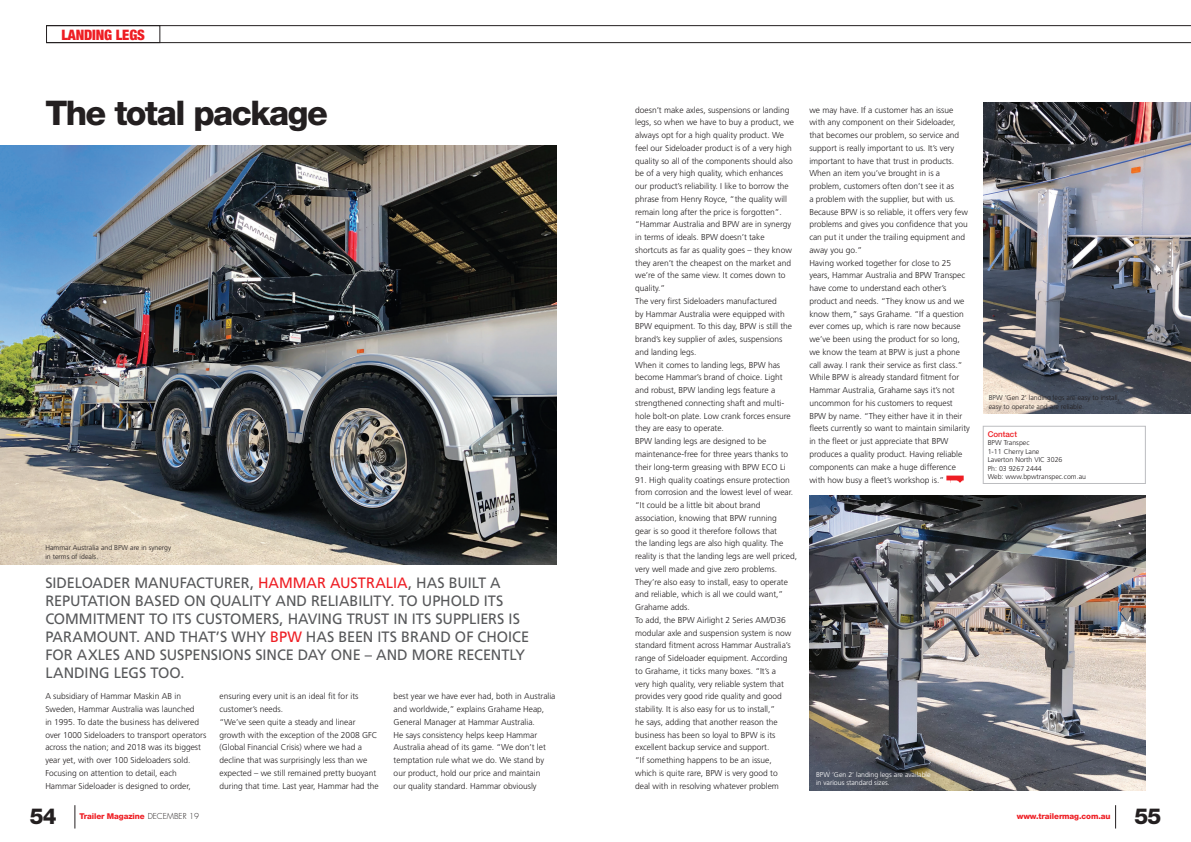
<style>
.page{position:relative;width:1191px;height:842px;background:#fff}
.page>*{position:absolute;margin:0;border:0;box-sizing:border-box;transform-origin:0 0}
.Heading_NEW{font:800 34px "Helvetica Neue";letter-spacing:-.045em;color:#231f20}
.t1{font:800 22px "Helvetica Neue";color:#231f20}
.Intro_NEW{font:15px/18px "Frutiger";color:#57585a}
.t2{font:900 condensed 14.4px "Helvetica Neue";letter-spacing:-.01em;color:#ee1d23}
.BodyCopy_NEW{font:300 8.5px/12.8px "Frutiger";color:#231f20}
.t3{font:800 8px "Helvetica Neue";letter-spacing:-.01em;color:#ee1d23}
.Contact_NEW{font:500 8px "Helvetica Neue";color:#ee1d23}
.Captions_NEW{font:300 7px/8.4px "Frutiger";color:#231f20}
.Contact_NEW-2{font:300 7px "Frutiger";color:#231f20}
.Captions_NEW-2{font:300 7px/8.4px "Frutiger";color:#fff}
.s1{color:#ee1d23}
.s2{font-family:"Futura";font-weight:300;color:#231f20}
</style>
<div class="page">
<hr style="left:46px;top:25px;width:1145px;height:1px;background:#231f20">
<hr style="left:46px;top:42px;width:1145px;height:1px;background:#231f20">
<svg style="left:75px;top:805px;width:1px;height:23px"></svg>
<svg style="left:1115px;top:805px;width:1px;height:23px"></svg>
<div style="left:46px;top:26px;width:114px;height:17px;border:1px solid #231f20"></div>
<img style="left:0;top:146px;width:556px;height:418px">
<svg style="left:946px;top:476px;width:17px;height:6px"></svg>
<div style="left:983px;top:426px;width:162px;height:58px;border:1px solid #bcbdc0"></div>
<img style="left:809px;top:495px;width:336px;height:296px">
<img style="left:983px;top:102px;width:208px;height:311px">
<h3 class="t2" style="left:61px;top:26px;width:85px">LANDING LEGS</h3>
<p class="Heading_NEW" style="left:45px;top:93px;width:284px">The total package</p>
<p class="Captions_NEW" style="left:45px;top:544px;width:127px">Hammar Australia and BPW are in synergy in terms of ideals.</p>
<p class="Intro_NEW" style="left:45px;top:574px;width:485px">SIDELOADER MANUFACTURER, <span class="s1">HAMMAR AUSTRALIA</span>, HAS BUILT A REPUTATION BASED ON QUALITY AND RELIABILITY. TO UPHOLD ITS COMMITMENT TO ITS CUSTOMERS, HAVING TRUST IN ITS SUPPLIERS IS PARAMOUNT. AND THAT’S WHY <span class="s1">BPW</span> HAS BEEN ITS BRAND OF CHOICE FOR AXLES AND SUSPENSIONS SINCE DAY ONE – AND MORE RECENTLY LANDING LEGS TOO.</p>
<p class="BodyCopy_NEW" style="left:45px;top:690px;width:162px">A subsidiary of Hammar Maskin AB in Sweden, Hammar Australia was launched<br>in 1995. To date the business has delivered over 1000 Sideloaders to transport operators across the nation; and 2018 was its biggest year yet, with over 100 Sideloaders sold.</p>
<p class="BodyCopy_NEW" style="left:45px;top:766px;width:147px">Focusing on attention to detail, each<br>Hammar Sideloader is designed to order,</p>
<p class="BodyCopy_NEW" style="left:219px;top:690px;width:140px">ensuring every unit is an ideal fit for its customer’s needs.</p>
<p class="BodyCopy_NEW" style="left:219px;top:715px;width:161px">“We’ve seen quite a steady and linear growth with the exception of the 2008 GFC (Global Financial Crisis) where we had a decline that was surprisingly less than we expected – we still remained pretty buoyant during that time. Last year, Hammar had the</p>
<p class="BodyCopy_NEW" style="left:394px;top:690px;width:163px">best year we have ever had, both in Australia and worldwide,” explains Grahame Heap,<br>General Manager at Hammar Australia.</p>
<p class="BodyCopy_NEW" style="left:394px;top:728px;width:154px">He says consistency helps keep Hammar Australia ahead of its game. “We don’t let temptation rule what we do. We stand by our product, hold our price and maintain our quality standard. Hammar obviously</p>
<p class="BodyCopy_NEW" style="left:635px;top:103px;width:160px">doesn’t make axles, suspensions or landing legs, so when we have to buy a product, we always opt for a high quality product. We feel our Sideloader product is of a very high quality so all of the components should also be of a very high quality, which enhances our product’s reliability. I like to borrow the phrase from Henry Royce, “the quality will remain long after the price is forgotten”.</p>
<p class="BodyCopy_NEW" style="left:635px;top:218px;width:158px">“Hammar Australia and BPW are in synergy in terms of ideals. BPW doesn’t take shortcuts as far as quality goes – they know they aren’t the cheapest on the market and we’re of the same view. It comes down to quality.”</p>
<p class="BodyCopy_NEW" style="left:635px;top:295px;width:158px">The very first Sideloaders manufactured<br>by Hammar Australia were equipped with BPW equipment. To this day, BPW is still the brand’s key supplier of axles, suspensions and landing legs.</p>
<p class="BodyCopy_NEW" style="left:635px;top:358px;width:157px">When it comes to landing legs, BPW has become Hammar’s brand of choice. Light and robust, BPW landing legs feature a strengthened connecting shaft and multi&shy;hole bolt-on plate. Low crank forces ensure they are easy to operate.</p>
<p class="BodyCopy_NEW" style="left:635px;top:435px;width:155px">BPW landing legs are designed to be maintenance-free for three years thanks to their long-term greasing with BPW ECO Li</p>
<p class="BodyCopy_NEW" style="left:635px;top:473px;width:159px">91. High quality coatings ensure protection from corrosion and the lowest level of wear.</p>
<p class="BodyCopy_NEW" style="left:635px;top:499px;width:163px">“It could be a little bit about brand association, knowing that BPW running<br>gear is so good it therefore follows that<br>the landing legs are also high quality. The reality is that the landing legs are well priced, very well made and give zero problems.<br>They’re also easy to install, easy to operate and reliable, which is all we could want,” Grahame adds.</p>
<p class="BodyCopy_NEW" style="left:635px;top:613px;width:158px">To add, the BPW Airlight 2 Series AM/D36 modular axle and suspension system is now standard fitment across Hammar Australia’s range of Sideloader equipment. According to Grahame, it ticks many boxes. “It’s a very high quality, very reliable system that provides very good ride quality and good stability. It is also easy for us to install,”<br>he says, adding that another reason the business has been so loyal to BPW is its excellent backup service and support.</p>
<p class="BodyCopy_NEW" style="left:635px;top:754px;width:145px">“If something happens to be an issue, which is quite rare, BPW is very good to deal with in resolving whatever problem</p>
<p class="BodyCopy_NEW" style="left:809px;top:103px;width:160px">we may have. If a customer has an issue with any component on their Sideloader, that becomes our problem, so service and support is really important to us. It’s very important to have that trust in products.<br>When an item you’ve brought in is a problem, customers often don’t see it as<br>a problem with the supplier, but with us.<br>Because BPW is so reliable, it offers very few problems and gives you confidence that you can put it under the trailing equipment and away you go.”</p>
<p class="BodyCopy_NEW" style="left:809px;top:256px;width:157px">Having worked together for close to 25 years, Hammar Australia and BPW Transpec have come to understand each other’s product and needs. “They know us and we know them,” says Grahame. “If a question ever comes up, which is rare now because we’ve been using the product for so long, we know the team at BPW is just a phone call away. I rank their service as first class.”</p>
<p class="BodyCopy_NEW" style="left:809px;top:371px;width:162px">While BPW is already standard fitment for Hammar Australia, Grahame says it’s not uncommon for his customers to request BPW by name. “They either have it in their fleets currently so want to maintain similarity in the fleet or just appreciate that BPW produces a quality product. Having reliable components can make a huge difference with how busy a fleet’s workshop is.”</p>
<p class="Captions_NEW-2" style="left:816px;top:770px;width:116px">BPW ‘Gen 2’ landing legs are available in various standard sizes.</p>
<p class="Captions_NEW" style="left:988px;top:393px;width:132px">BPW ‘Gen 2’ landing legs are easy to install, easy to operate and are reliable.</p>
<p class="Contact_NEW" style="left:987px;top:429px;width:31px">Contact</p>
<p class="Contact_NEW-2" style="left:987px;top:439px;width:43px">BPW Transpec</p>
<p class="Contact_NEW-2" style="left:987px;top:447px;width:53px">1-11 Cherry Lane</p>
<p class="Contact_NEW-2" style="left:987px;top:456px;width:76px">Laverton North VIC 3026</p>
<p class="Contact_NEW-2" style="left:987px;top:464px;width:56px">Ph: 03 9267 2444</p>
<p class="Contact_NEW-2" style="left:987px;top:473px;width:100px">Web: www.bpwtranspec.com.au</p>
<h2 class="t1" style="left:30px;top:803px;width:28px">54</h2>
<p class="t3" style="left:1016px;top:812px;width:95px">www.trailermag.com.au</p>
<h2 class="t1" style="left:1134px;top:803px;width:28px">55</h2>
<p class="t3" style="left:79px;top:812px;width:121px">Trailer Magazine <span class="s2">DECEMBER 19</span></p>
</div>
